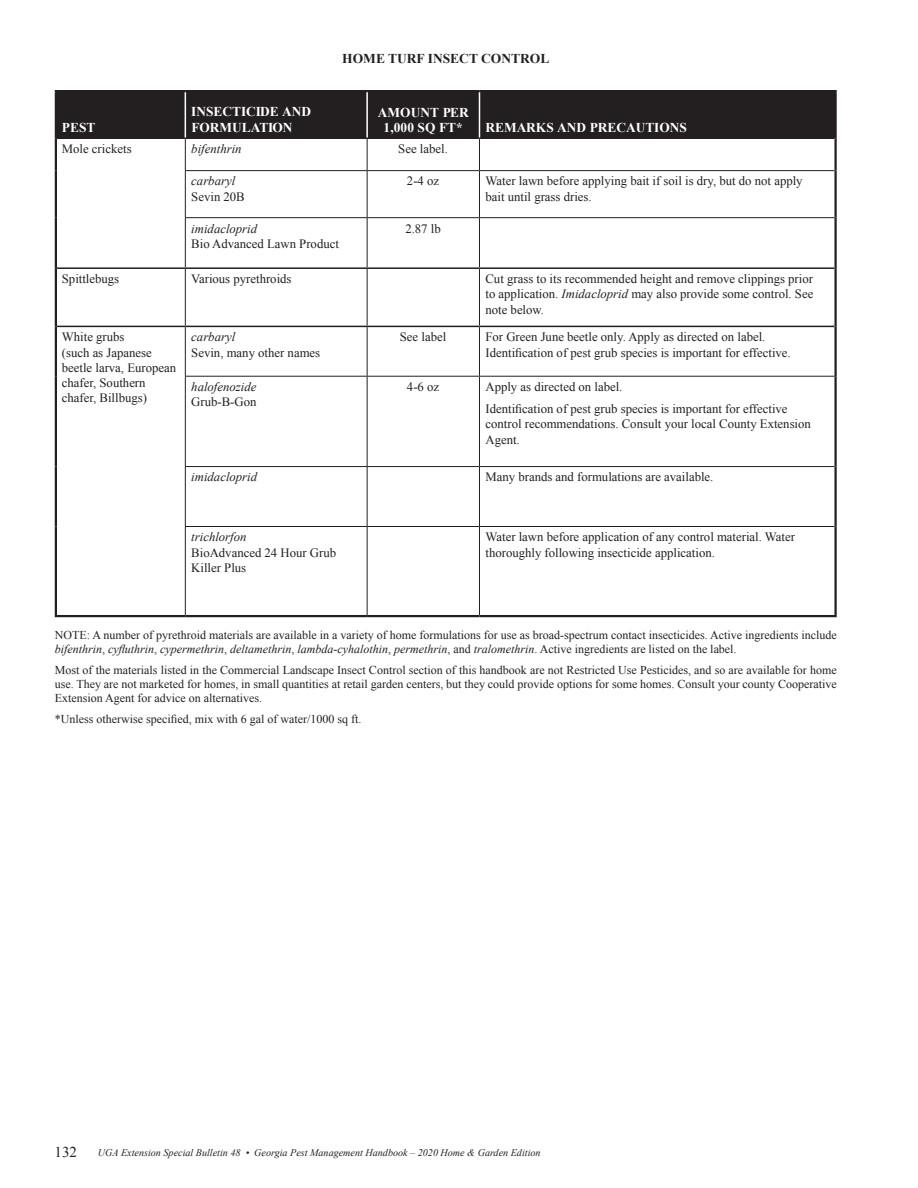
<style>
.page{position:relative;width:918px;height:1188px;background:#fff}
.page>*{position:absolute;margin:0;border:0;box-sizing:border-box;transform-origin:0 0}
.t1{font:15px "Times New Roman";color:#231f20}
.t2{font:700 13.5px/16.2px "Times New Roman";color:#fff}
.t3{font:700 13.5px "Times New Roman";color:#231f20}
.t4{font:12.75px/15.3px "Times New Roman";color:#231f20}
.t5{font:italic 12.75px "Times New Roman";color:#231f20}
.t6{font:12px/14.1px "Times New Roman";color:#231f20}
.t7{font:italic 10.2px "Times New Roman";color:#231f20}
.s1{font-style:italic}
</style>
<div class="page">
<div style="left:57px;top:92px;width:777px;height:45px;background:#231f20"></div>
<hr style="left:185px;top:139px;width:1px;height:31px;background:#231f20">
<hr style="left:367px;top:139px;width:1px;height:31px;background:#231f20">
<hr style="left:479px;top:139px;width:1px;height:31px;background:#231f20">
<hr style="left:185px;top:170px;width:182px;height:1px;background:#231f20">
<hr style="left:185px;top:171px;width:1px;height:46px;background:#231f20">
<hr style="left:367px;top:170px;width:112px;height:1px;background:#231f20">
<hr style="left:367px;top:171px;width:1px;height:46px;background:#231f20">
<hr style="left:479px;top:170px;width:355px;height:1px;background:#231f20">
<hr style="left:479px;top:171px;width:1px;height:46px;background:#231f20">
<hr style="left:185px;top:217px;width:182px;height:1px;background:#231f20">
<hr style="left:185px;top:218px;width:1px;height:49px;background:#231f20">
<hr style="left:367px;top:217px;width:112px;height:1px;background:#231f20">
<hr style="left:367px;top:218px;width:1px;height:49px;background:#231f20">
<hr style="left:479px;top:217px;width:355px;height:1px;background:#231f20">
<hr style="left:479px;top:218px;width:1px;height:49px;background:#231f20">
<hr style="left:185px;top:269px;width:1px;height:57px;background:#231f20">
<hr style="left:367px;top:269px;width:1px;height:57px;background:#231f20">
<hr style="left:479px;top:269px;width:1px;height:57px;background:#231f20">
<hr style="left:185px;top:327px;width:1px;height:49px;background:#231f20">
<hr style="left:367px;top:327px;width:1px;height:49px;background:#231f20">
<hr style="left:479px;top:327px;width:1px;height:49px;background:#231f20">
<hr style="left:185px;top:376px;width:182px;height:1px;background:#231f20">
<hr style="left:185px;top:377px;width:1px;height:89px;background:#231f20">
<hr style="left:367px;top:376px;width:112px;height:1px;background:#231f20">
<hr style="left:367px;top:377px;width:1px;height:89px;background:#231f20">
<hr style="left:479px;top:376px;width:355px;height:1px;background:#231f20">
<hr style="left:479px;top:377px;width:1px;height:89px;background:#231f20">
<hr style="left:185px;top:466px;width:182px;height:1px;background:#231f20">
<hr style="left:185px;top:467px;width:1px;height:59px;background:#231f20">
<hr style="left:367px;top:466px;width:112px;height:1px;background:#231f20">
<hr style="left:367px;top:467px;width:1px;height:59px;background:#231f20">
<hr style="left:479px;top:466px;width:355px;height:1px;background:#231f20">
<hr style="left:479px;top:467px;width:1px;height:59px;background:#231f20">
<hr style="left:185px;top:526px;width:182px;height:1px;background:#231f20">
<hr style="left:185px;top:527px;width:1px;height:88px;background:#231f20">
<hr style="left:367px;top:526px;width:112px;height:1px;background:#231f20">
<hr style="left:367px;top:527px;width:1px;height:88px;background:#231f20">
<hr style="left:479px;top:526px;width:355px;height:1px;background:#231f20">
<hr style="left:479px;top:527px;width:1px;height:88px;background:#231f20">
<hr style="left:57px;top:267px;width:128px;height:2px;background:#231f20">
<hr style="left:185px;top:267px;width:182px;height:2px;background:#231f20">
<hr style="left:367px;top:267px;width:112px;height:2px;background:#231f20">
<hr style="left:479px;top:267px;width:355px;height:2px;background:#231f20">
<hr style="left:57px;top:326px;width:128px;height:1px;background:#231f20">
<hr style="left:185px;top:326px;width:182px;height:1px;background:#231f20">
<hr style="left:367px;top:326px;width:112px;height:1px;background:#231f20">
<hr style="left:479px;top:326px;width:355px;height:1px;background:#231f20">
<hr style="left:55px;top:90px;width:130px;height:2px;background:#231f20">
<hr style="left:55px;top:92px;width:2px;height:46px;background:#231f20">
<hr style="left:185px;top:90px;width:182px;height:2px;background:#231f20">
<hr style="left:367px;top:90px;width:112px;height:2px;background:#231f20">
<hr style="left:479px;top:90px;width:358px;height:2px;background:#231f20">
<hr style="left:834px;top:92px;width:3px;height:46px;background:#231f20">
<hr style="left:55px;top:138px;width:2px;height:33px;background:#231f20">
<hr style="left:55px;top:171px;width:2px;height:47px;background:#231f20">
<hr style="left:55px;top:218px;width:2px;height:50px;background:#231f20">
<hr style="left:834px;top:138px;width:3px;height:33px;background:#231f20">
<hr style="left:834px;top:171px;width:3px;height:47px;background:#231f20">
<hr style="left:834px;top:218px;width:3px;height:50px;background:#231f20">
<hr style="left:55px;top:268px;width:2px;height:58px;background:#231f20">
<hr style="left:834px;top:268px;width:3px;height:58px;background:#231f20">
<hr style="left:55px;top:326px;width:2px;height:50px;background:#231f20">
<hr style="left:55px;top:376px;width:2px;height:91px;background:#231f20">
<hr style="left:55px;top:467px;width:2px;height:59px;background:#231f20">
<hr style="left:55px;top:527px;width:2px;height:88px;background:#231f20">
<hr style="left:55px;top:615px;width:130px;height:2px;background:#231f20">
<hr style="left:834px;top:326px;width:3px;height:50px;background:#231f20">
<hr style="left:834px;top:376px;width:3px;height:91px;background:#231f20">
<hr style="left:834px;top:467px;width:3px;height:59px;background:#231f20">
<hr style="left:834px;top:527px;width:3px;height:88px;background:#231f20">
<hr style="left:185px;top:615px;width:182px;height:2px;background:#231f20">
<hr style="left:367px;top:615px;width:112px;height:2px;background:#231f20">
<hr style="left:479px;top:615px;width:358px;height:2px;background:#231f20">
<hr style="left:57px;top:137px;width:128px;height:2px;background:#231f20">
<hr style="left:185px;top:137px;width:182px;height:2px;background:#231f20">
<hr style="left:367px;top:137px;width:112px;height:2px;background:#231f20">
<hr style="left:479px;top:137px;width:355px;height:2px;background:#231f20">
<hr style="left:185px;top:92px;width:1px;height:45px;background:#fff">
<hr style="left:366px;top:92px;width:2px;height:45px;background:#fff">
<hr style="left:479px;top:92px;width:1px;height:45px;background:#fff">
<p class="t2" style="left:62px;top:119px;width:35px">PEST</p>
<p class="t3" style="left:342px;top:50px;width:209px">HOME TURF INSECT CONTROL</p>
<p class="t2" style="left:191px;top:103px;width:121px">INSECTICIDE AND<br>FORMULATION</p>
<p class="t2" style="left:378px;top:104px;width:92px;line-height:15.5px;text-align:center">AMOUNT PER<br>1,000 SQ FT*</p>
<p class="t2" style="left:485px;top:119px;width:203px">REMARKS AND PRECAUTIONS</p>
<p class="t4" style="left:62px;top:141px;width:71px">Mole crickets</p>
<p class="t5" style="left:191px;top:140px;width:52px">bifenthrin</p>
<p class="t4" style="left:398px;top:141px;width:51px">See label.</p>
<p class="t5" style="left:191px;top:172px;width:45px">carbaryl</p>
<p class="t4" style="left:191px;top:189px;width:55px">Sevin 20B</p>
<p class="t4" style="left:407px;top:173px;width:34px">2-4 oz</p>
<p class="t4" style="left:485px;top:173px;width:319px">Water lawn before applying bait if soil is dry, but do not apply bait until grass dries.</p>
<p class="t5" style="left:191px;top:219px;width:67px">imidacloprid</p>
<p class="t4" style="left:191px;top:236px;width:149px">Bio Advanced Lawn Product</p>
<p class="t4" style="left:405px;top:220px;width:37px">2.87 lb</p>
<p class="t4" style="left:62px;top:271px;width:59px">Spittlebugs</p>
<p class="t4" style="left:191px;top:271px;width:102px">Various pyrethroids</p>
<p class="t4" style="left:485px;top:271px;width:329px;text-align:justify">Cut grass to its recommended height and remove clippings prior to application. <span class="s1">Imidacloprid</span> may also provide some control. See note below.</p>
<p class="t4" style="left:62px;top:329px;width:116px">White grubs<br>(such as Japanese beetle larva, European chafer, Southern chafer, Billbugs)</p>
<p class="t5" style="left:191px;top:328px;width:45px">carbaryl</p>
<p class="t4" style="left:400px;top:329px;width:48px">See label</p>
<p class="t4" style="left:485px;top:329px;width:307px">For Green June beetle only. Apply as directed on label.<br>Identification of pest grub species is important for effective.</p>
<p class="t4" style="left:191px;top:344px;width:130px">Sevin, many other names</p>
<p class="t4" style="left:407px;top:379px;width:34px">4-6 oz</p>
<p class="t4" style="left:485px;top:376px;width:304px;line-height:22px">Apply as directed on label.<br>Identification of pest grub species is important for effective</p>
<p class="t4" style="left:485px;top:416px;width:327px">control recommendations. Consult your local County Extension<br>Agent.</p>
<p class="t5" style="left:191px;top:378px;width:67px">halofenozide</p>
<p class="t4" style="left:191px;top:394px;width:67px">Grub-B-Gon</p>
<p class="t5" style="left:191px;top:468px;width:67px">imidacloprid</p>
<p class="t4" style="left:485px;top:469px;width:230px">Many brands and formulations are available.</p>
<p class="t5" style="left:191px;top:528px;width:57px">trichlorfon</p>
<p class="t4" style="left:191px;top:545px;width:146px">BioAdvanced 24 Hour Grub<br>Killer Plus</p>
<p class="t4" style="left:485px;top:529px;width:311px">Water lawn before application of any control material. Water thoroughly following insecticide application.</p>
<p class="t6" style="left:55px;top:628px;width:783px">NOTE: A number of pyrethroid materials are available in a variety of home formulations for use as broad-spectrum contact insecticides. Active ingredients include <span class="s1">bifenthrin</span>, <span class="s1">cyfluthrin</span>, <span class="s1">cypermethrin</span>, <span class="s1">deltamethrin</span>, <span class="s1">lambda</span>-<span class="s1">cyhalothin</span>, <span class="s1">permethrin</span>, and <span class="s1">tralomethrin</span>. Active ingredients are listed on the label.</p>
<p class="t6" style="left:55px;top:662px;width:783px;text-align:justify">Most of the materials listed in the Commercial Landscape Insect Control section of this handbook are not Restricted Use Pesticides, and so are available for home use. They are not marketed for homes, in small quantities at retail garden centers, but they could provide options for some homes. Consult your county Cooperative Extension Agent for advice on alternatives.</p>
<p class="t6" style="left:55px;top:711px;width:308px">*Unless otherwise specified, mix with 6 gal of water/1000 sq ft.</p>
<p class="t1" style="left:55px;top:1142px;width:24px">132</p>
<p class="t7" style="left:98px;top:1146px;width:444px">UGA Extension Special Bulletin 48 • Georgia Pest Management Handbook – 2020 Home &amp; Garden Edition</p>
</div>
